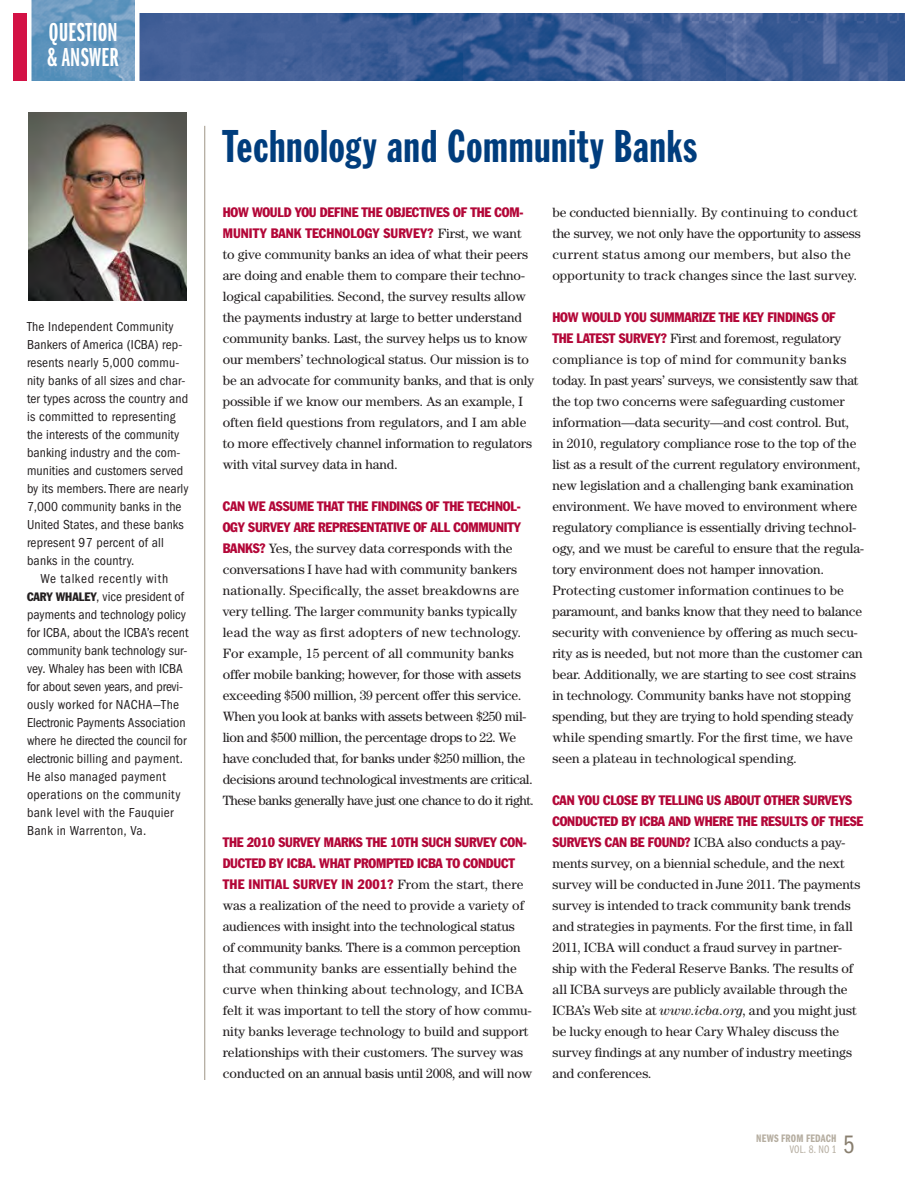
<style>
.page{position:relative;width:918px;height:1188px;background:#fff}
.page>*{position:absolute;margin:0;border:0;box-sizing:border-box;transform-origin:0 0}
.t1{font:45px "Franklin Gothic Extra Cond";letter-spacing:.02em;color:#003d7d}
.t2{font:27px/25.5px "Franklin Gothic Demi X Cmpr";letter-spacing:.01em;color:#fff}
.t3{font:26.1px "Franklin Gothic Book Cmpr";color:#887e6e}
.t4{font:13.5px/21px "Century";letter-spacing:-.005em;color:#231f20}
.t5{font:condensed 13.5px/18px "Franklin Gothic";letter-spacing:.005em;color:#231f20}
.t6{font:condensed 13.5px/21px "Franklin Gothic";letter-spacing:-.015em;color:#b30738}
.t7{font:13.5px/21px "Century";letter-spacing:.015em;color:#231f20}
.t8{font:11.25px "Franklin Gothic Demi Cmpr";letter-spacing:.02em;color:#b5ada0}
.t9{font:11.25px "Franklin Gothic Book Cmpr";color:#b5ada0}
.s1{font-size:12px}
.s2{font-family:"Century";font-stretch:normal;color:#231f20}
.s3{font-family:"Franklin Gothic";font-stretch:condensed;color:#b30738}
.s4{font-style:italic}
</style>
<div class="page">
<img style="left:140px;top:14px;width:764px;height:67px">
<svg style="left:31px;top:0;width:109px;height:81px;background:#6c9cc1"></svg>
<div style="left:14px;top:14px;width:13px;height:67px;background:#d31145"></div>
<hr style="left:205px;top:126px;width:1px;height:954px;background:#9f9586">
<img style="left:28px;top:113px;width:159px;height:187px">
<h2 class="t2" style="left:48px;top:21px;width:73px">QUESTION &amp; ANSWER</h2>
<p class="t5" style="left:27px;top:319px;width:163px">The Independent Community<br>Bankers of America (ICBA) rep&shy;resents nearly 5,000 commu&shy;nity banks of all sizes and char&shy;ter types across the country and is committed to representing the interests of the community banking industry and the com&shy;munities and customers served by its members. There are nearly<br>7,000 community banks in the<br>United States, and these banks represent 97 percent of all banks in the country.</p>
<p class="t5" style="left:27px;top:571px;width:163px;text-indent:14px">We talked recently with<br><span class="s1">CARY WHALEY</span>, vice president of payments and technology policy for ICBA, about the ICBA’s recent community bank technology sur&shy;vey. Whaley has been with ICBA for about seven years, and previ&shy;ously worked for NACHA—The<br>Electronic Payments Association where he directed the council for electronic billing and payment.<br>He also managed payment operations on the community bank level with the Fauquier<br>Bank in Warrenton, Va.</p>
<h1 class="t1" style="left:223px;top:130px;width:476px">Technology and Community Banks</h1>
<p class="t6" style="left:223px;top:203px;width:302px">HOW WOULD YOU DEFINE THE OBJECTIVES OF THE COM-<br>MUNITY BANK TECHNOLOGY SURVEY? <span class="s2">First, we want</span></p>
<p class="t4" style="left:223px;top:245px;width:313px">to give community banks an idea of what their peers are doing and enable them to compare their techno&shy;logical capabilities. Second, the survey results allow the payments industry at large to better understand community banks. Last, the survey helps us to know our members’ technological status. Our mission is to be an advocate for community banks, and that is only possible if we know our members. As an example, I often field questions from regulators, and I am able to more effectively channel information to regulators with vital survey data in hand.</p>
<p class="t6" style="left:223px;top:497px;width:300px">CAN WE ASSUME THAT THE FINDINGS OF THE TECHNOL-<br>OGY SURVEY ARE REPRESENTATIVE OF ALL COMMUNITY</p>
<p class="t4" style="left:223px;top:539px;width:313px"><span class="s3">BANKS?</span> Yes, the survey data corresponds with the conversations I have had with community bankers nationally. Specifically, the asset breakdowns are very telling. The larger community banks typically lead the way as first adopters of new technology.<br>For example, 15 percent of all community banks offer mobile banking; however, for those with assets exceeding $500 million, 39 percent offer this service.<br>When you look at banks with assets between $250 mil&shy;lion and $500 million, the percentage drops to 22. We have concluded that, for banks under $250 million, the decisions around technological investments are critical.<br>These banks generally have just one chance to do it right.</p>
<p class="t6" style="left:223px;top:833px;width:306px">THE 2010 SURVEY MARKS THE 10TH SUCH SURVEY CON-<br>DUCTED BY ICBA. WHAT PROMPTED ICBA TO CONDUCT<br>THE INITIAL SURVEY IN 2001? <span class="s2">From the start, there</span></p>
<p class="t4" style="left:223px;top:896px;width:311px">was a realization of the need to provide a variety of audiences with insight into the technological status<br>of community banks. There is a common perception that community banks are essentially behind the curve when thinking about technology, and ICBA felt it was important to tell the story of how commu&shy;nity banks leverage technology to build and support relationships with their customers. The survey was conducted on an annual basis until 2008, and will now</p>
<p class="t7" style="left:552px;top:203px;width:310px">be conducted biennially. By continuing to conduct the survey, we not only have the opportunity to assess current status among our members, but also the opportunity to track changes since the last survey.</p>
<p class="t6" style="left:552px;top:308px;width:285px">HOW WOULD YOU SUMMARIZE THE KEY FINDINGS OF</p>
<p class="t4" style="left:552px;top:329px;width:313px"><span class="s3">THE LATEST SURVEY?</span> First and foremost, regulatory compliance is top of mind for community banks today. In past years’ surveys, we consistently saw that the top two concerns were safeguarding customer information—data security—and cost control. But,<br>in 2010, regulatory compliance rose to the top of the list as a result of the current regulatory environment, new legislation and a challenging bank examination environment. We have moved to environment where regulatory compliance is essentially driving technol&shy;ogy, and we must be careful to ensure that the regula&shy;tory environment does not hamper innovation.<br>Protecting customer information continues to be paramount, and banks know that they need to balance security with convenience by offering as much secu&shy;rity as is needed, but not more than the customer can bear. Additionally, we are starting to see cost strains in technology. Community banks have not stopping spending, but they are trying to hold spending steady while spending smartly. For the first time, we have seen a plateau in technological spending.</p>
<p class="t6" style="left:552px;top:791px;width:312px">CAN YOU CLOSE BY TELLING US ABOUT OTHER SURVEYS<br>CONDUCTED BY ICBA AND WHERE THE RESULTS OF THESE</p>
<p class="t4" style="left:552px;top:833px;width:310px"><span class="s3">SURVEYS CAN BE FOUND?</span> ICBA also conducts a pay&shy;ments survey, on a biennial schedule, and the next survey will be conducted in June 2011. The payments survey is intended to track community bank trends and strategies in payments. For the first time, in fall 2011, ICBA will conduct a fraud survey in partner&shy;ship with the Federal Reserve Banks. The results of all ICBA surveys are publicly available through the ICBA’s Web site at <span class="s4">www.icba.org</span>, and you might just be lucky enough to hear Cary Whaley discuss the survey findings at any number of industry meetings and conferences.</p>
<p class="t8" style="left:756px;top:1135px;width:82px">NEWS FROM FEDACH</p>
<p class="t9" style="left:790px;top:1145px;width:48px">VOL. 8. NO 1</p>
<h3 class="t3" style="left:843px;top:1135px;width:13px">5</h3>
</div>
